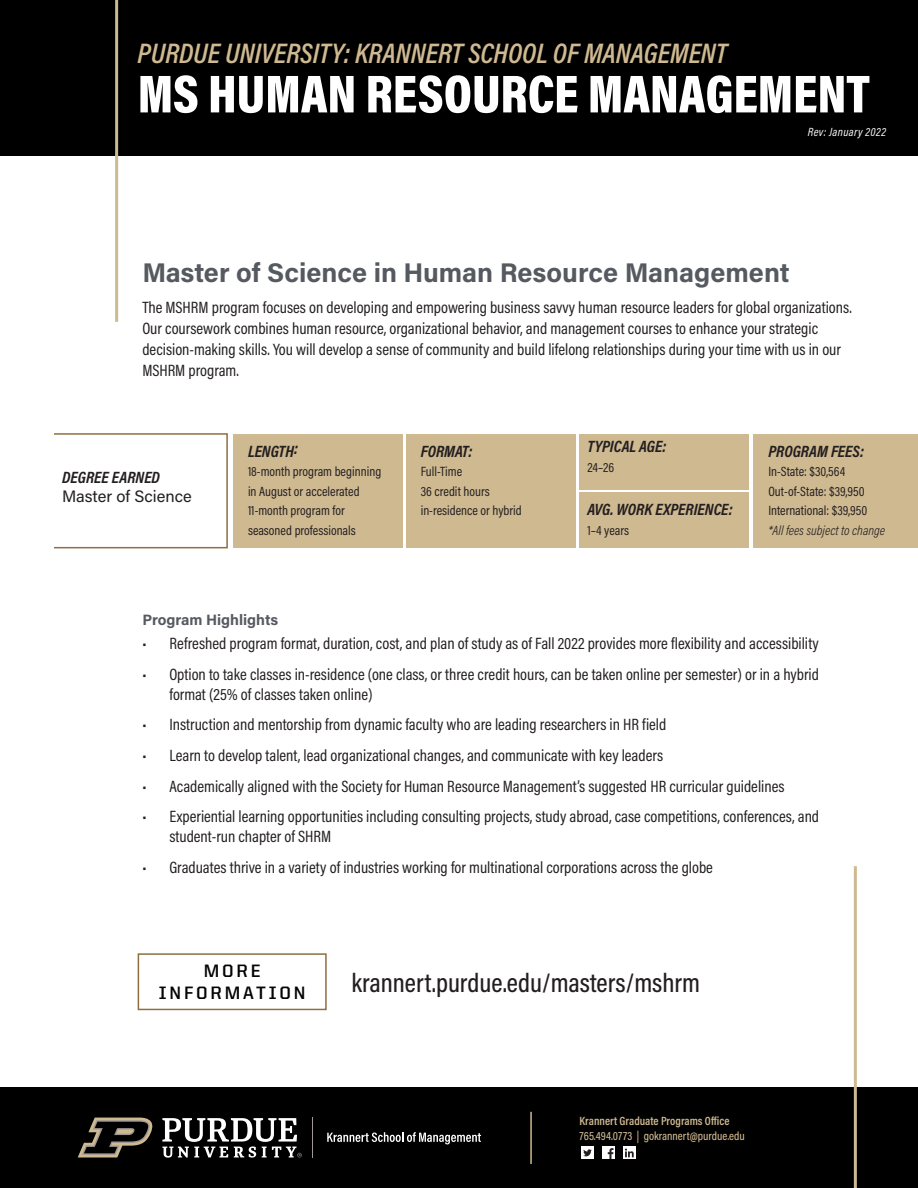
<style>
.page{position:relative;width:918px;height:1188px;background:#fff}
.page>*{position:absolute;margin:0;border:0;box-sizing:border-box;transform-origin:0 0}
.t1{font:900 54px "Acumin Pro Cond";color:#fff}
.t2{font:italic 600 28.5px "Acumin Pro Cond";color:#cfb991}
.t3{font:700 27px "Acumin Pro";color:#555960}
.t4{font:500 27px "Acumin Pro Cond";color:#231f20}
.t5{font:700 18px/21.6px "United Sans Reg";letter-spacing:.16em;color:#040503;text-align:center}
.t6{font:16.5px/21px "Acumin Pro Cond";color:#231f20}
.t7{font:italic 700 16.5px "Acumin Pro Cond";color:#231f20}
.t8{font:16.5px "Acumin Pro";color:#231f20}
.t9{font:700 15px "Acumin Pro";color:#555960}
.t10{font:13.5px/19.5px "Acumin Pro Cond";color:#231f20}
.t11{font:italic 300 13.5px "Acumin Pro Cond";color:#231f20}
.t12{font:500 12px "Acumin Pro Cond";color:#cfb991}
.t13{font:600 12px "Acumin Pro Cond";color:#cfb991}
.t14{font:italic 12px "Acumin Pro Cond";letter-spacing:.03em;color:#fff}
</style>
<div class="page">
<div style="left:0;top:1088px;width:918px;height:100px;background:#000"></div>
<div style="left:0;top:0;width:918px;height:156px;background:#000"></div>
<hr style="left:115px;top:0;width:3px;height:322px;background:#cfb991">
<hr style="left:854px;top:866px;width:3px;height:322px;background:#cfb991">
<div style="left:580px;top:434px;width:169px;height:55px;background:#cfb991"></div>
<div style="left:233px;top:434px;width:169px;height:114px;background:#cfb991"></div>
<div style="left:406px;top:434px;width:170px;height:114px;background:#cfb991"></div>
<div style="left:580px;top:492px;width:169px;height:56px;background:#cfb991"></div>
<div style="left:753px;top:434px;width:165px;height:114px;background:#cfb991"></div>
<div style="left:53px;top:433px;width:175px;height:115px;border:2px solid #8e6f3e"></div>
<hr style="left:312px;top:1117px;width:1px;height:41px;background:#9d9795">
<svg style="left:78px;top:1118px;width:75px;height:39px"></svg>
<svg style="left:162px;top:1118px;width:140px;height:40px"></svg>
<svg style="left:327px;top:1132px;width:154px;height:12px"></svg>
<hr style="left:530px;top:1112px;width:2px;height:52px;background:#cfb991">
<div style="left:138px;top:953px;width:189px;height:57px;border:2px solid #8e6f3e"></div>
<div style="left:602px;top:1146px;width:13px;height:13px;background:#fff"></div>
<svg style="left:608px;top:1148px;width:6px;height:11px"></svg>
<div style="left:581px;top:1146px;width:13px;height:13px;background:#fff"></div>
<svg style="left:583px;top:1149px;width:9px;height:7px"></svg>
<svg style="left:623px;top:1146px;width:13px;height:13px"></svg>
<svg style="left:625px;top:1149px;width:9px;height:8px"></svg>
<p class="t2" style="left:138px;top:34px;width:591px">PURDUE UNIVERSITY: KRANNERT SCHOOL OF MANAGEMENT</p>
<p class="t1" style="left:138px;top:59px;width:734px">MS HUMAN RESOURCE MANAGEMENT</p>
<p class="t14" style="left:808px;top:124px;width:80px">Rev: January 2022</p>
<h1 class="t3" style="left:142px;top:253px;width:649px">Master of Science in Human Resource Management</h1>
<p class="t6" style="left:142px;top:297px;width:711px">The MSHRM program focuses on developing and empowering business savvy human resource leaders for global organizations.<br>Our coursework combines human resource, organizational behavior, and management courses to enhance your strategic decision-making skills. You will develop a sense of community and build lifelong relationships during your time with us in our MSHRM program.</p>
<h2 class="t7" style="left:62px;top:466px;width:99px">DEGREE EARNED</h2>
<p class="t8" style="left:62px;top:485px;width:131px">Master of Science</p>
<h3 class="t7" style="left:248px;top:440px;width:51px">LENGTH:</h3>
<p class="t10" style="left:248px;top:462px;width:135px">18-month program beginning in August or accelerated<br>11-month program for seasoned professionals</p>
<h3 class="t7" style="left:421px;top:440px;width:53px">FORMAT:</h3>
<p class="t10" style="left:421px;top:462px;width:43px">Full-Time</p>
<p class="t10" style="left:421px;top:481px;width:71px">36 credit hours</p>
<p class="t10" style="left:421px;top:501px;width:102px">in-residence or hybrid</p>
<h3 class="t7" style="left:587px;top:436px;width:81px">TYPICAL AGE:</h3>
<p class="t10" style="left:587px;top:457px;width:28px">24–26</p>
<h3 class="t7" style="left:587px;top:499px;width:147px">AVG. WORK EXPERIENCE:</h3>
<p class="t10" style="left:587px;top:520px;width:43px">1–4 years</p>
<h3 class="t7" style="left:768px;top:440px;width:97px">PROGRAM FEES:</h3>
<p class="t10" style="left:768px;top:462px;width:78px">In-State: $30,564</p>
<p class="t10" style="left:768px;top:481px;width:98px">Out-of-State: $39,950</p>
<p class="t10" style="left:768px;top:501px;width:100px">International: $39,950</p>
<p class="t11" style="left:768px;top:521px;width:118px">*All fees subject to change</p>
<h2 class="t9" style="left:142px;top:609px;width:137px">Program Highlights</h2>
<p class="t6" style="left:142px;top:633px;width:678px">• Refreshed program format, duration, cost, and plan of study as of Fall 2022 provides more flexibility and accessibility</p>
<p class="t6" style="left:169px;top:664px;width:651px;line-height:19.8px;text-indent:-27px">• Option to take classes in-residence (one class, or three credit hours, can be taken online per semester) or in a hybrid format (25% of classes taken online)</p>
<p class="t6" style="left:142px;top:714px;width:525px">• Instruction and mentorship from dynamic faculty who are leading researchers in HR field</p>
<p class="t6" style="left:142px;top:744px;width:522px">• Learn to develop talent, lead organizational changes, and communicate with key leaders</p>
<p class="t6" style="left:142px;top:775px;width:644px">• Academically aligned with the Society for Human Resource Management’s suggested HR curricular guidelines</p>
<p class="t6" style="left:169px;top:806px;width:651px;line-height:19.8px;text-indent:-27px">• Experiential learning opportunities including consulting projects, study abroad, case competitions, conferences, and student-run chapter of SHRM</p>
<p class="t6" style="left:142px;top:856px;width:572px">• Graduates thrive in a variety of industries working for multinational corporations across the globe</p>
<p class="t5" style="left:159px;top:960px;width:148px">MORE<br>INFORMATION</p>
<h3 class="t4" style="left:352px;top:966px;width:350px">krannert.purdue.edu/masters/mshrm</h3>
<p class="t13" style="left:580px;top:1113px;width:151px">Krannert Graduate Programs Office</p>
<p class="t12" style="left:580px;top:1128px;width:167px">765.494.0773 | gokrannert@purdue.edu</p>
</div>
